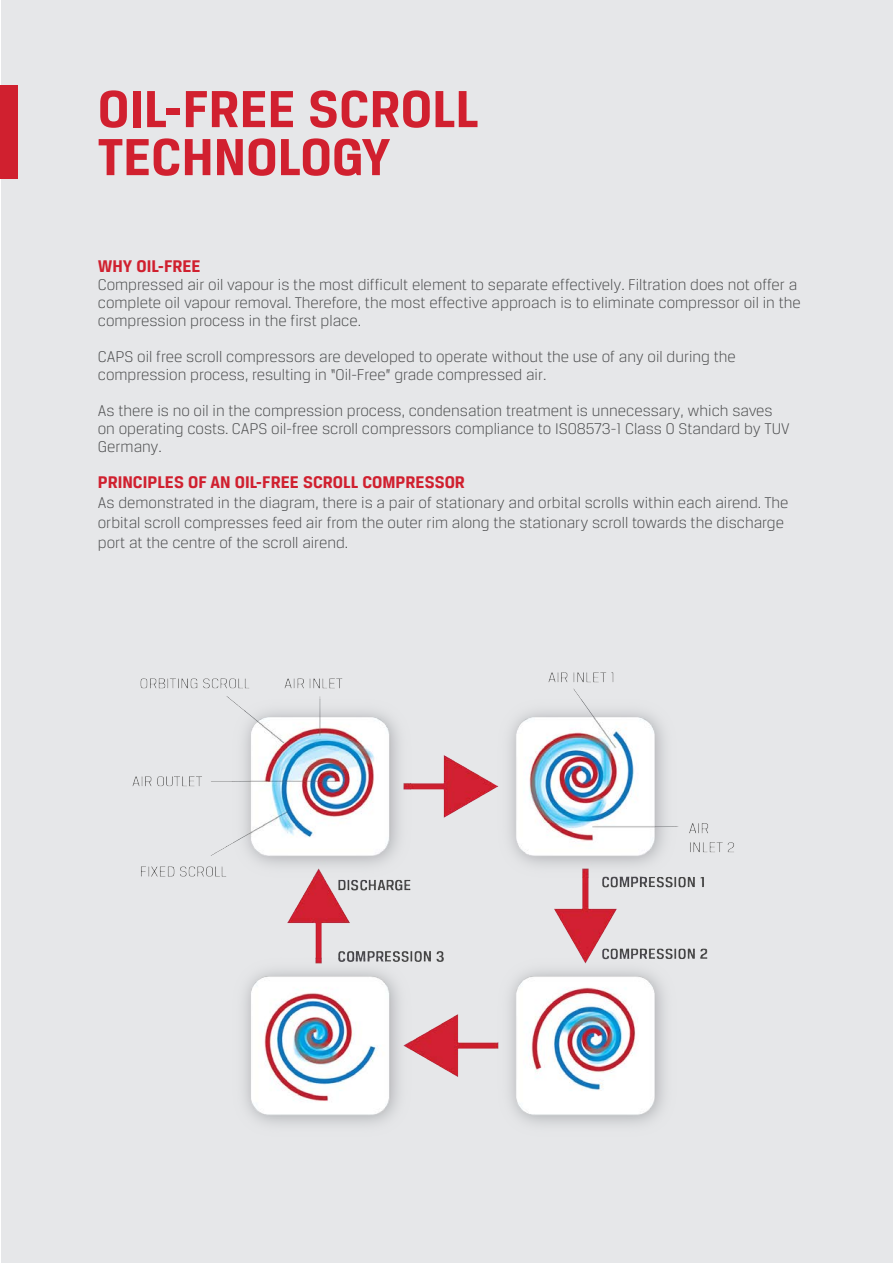
<style>
.page{position:relative;width:893px;height:1263px;background:#fff}
.page>*{position:absolute;margin:0;border:0;box-sizing:border-box;transform-origin:0 0}
.t1{font:700 55.5px "Breuer Text";color:#d1202f}
.t2{font:700 18px "Breuer Text";color:#d0202f}
.t3{font:300 16.5px/18px "Breuer Text";color:#4b4c4d}
</style>
<div class="page">
<div style="left:2px;top:0;width:891px;height:1263px;background:#e6e7e9"></div>
<div style="left:0;top:85px;width:17px;height:94px;background:#d0202f"></div>
<img style="left:132px;top:672px;width:602px;height:453px">
<p class="t1" style="left:98px;top:78px;width:382px">OIL-FREE SCROLL</p>
<p class="t1" style="left:98px;top:126px;width:294px">TECHNOLOGY</p>
<p class="t2" style="left:98px;top:256px;width:104px">WHY OIL-FREE</p>
<p class="t3" style="left:98px;top:276px;width:704px">Compressed air oil vapour is the most difficult element to separate effectively. Filtration does not offer a complete oil vapour removal. Therefore, the most effective approach is to eliminate compressor oil in the compression process in the first place.</p>
<p class="t3" style="left:98px;top:348px;width:640px">CAPS oil free scroll compressors are developed to operate without the use of any oil during the compression process, resulting in “Oil-Free” grade compressed air.</p>
<p class="t3" style="left:98px;top:402px;width:693px">As there is no oil in the compression process, condensation treatment is unnecessary, which saves on operating costs. CAPS oil-free scroll compressors compliance to ISO8573-1 Class 0 Standard by TUV<br>Germany.</p>
<p class="t2" style="left:98px;top:472px;width:369px">PRINCIPLES OF AN OIL-FREE SCROLL COMPRESSOR</p>
<p class="t3" style="left:98px;top:493px;width:692px;line-height:19.8px">As demonstrated in the diagram, there is a pair of stationary and orbital scrolls within each airend. The orbital scroll compresses feed air from the outer rim along the stationary scroll towards the discharge port at the centre of the scroll airend.</p>
</div>
